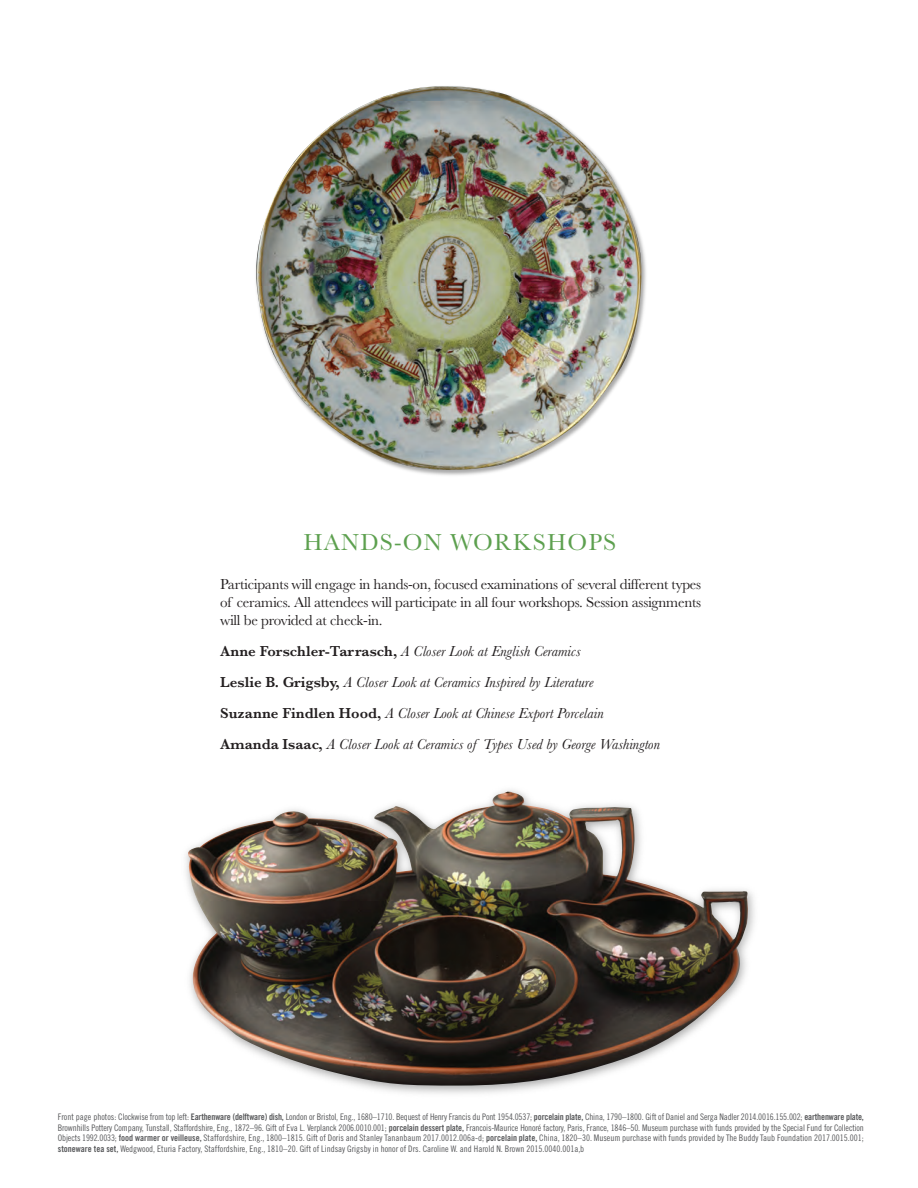
<style>
.page{position:relative;width:918px;height:1188px;background:#fff}
.page>*{position:absolute;margin:0;border:0;box-sizing:border-box;transform-origin:0 0}
.t1{font:24px "Baskerville";letter-spacing:.05em;color:#5da04f}
.t2{font:italic 15px/30.9px "Baskerville";color:#231f20}
.t3{font:15px/18px "Baskerville";letter-spacing:-.015em;color:#231f20;text-align:justify}
.t4{font:9px/10.8px "Trade Gothic Cond Eighteen";color:#57585a;text-align:justify}
.s1{font-weight:600;font-style:normal}
.s2{font-family:"Trade Gothic Bold Cond Twenty"}
</style>
<div class="page">
<img style="left:187px;top:791px;width:562px;height:295px">
<img style="left:256px;top:86px;width:386px;height:384px">
<h1 class="t1" style="left:303px;top:534px;width:314px">HANDS-ON WORKSHOPS</h1>
<h2 class="t3" style="left:220px;top:577px;width:483px">Participants will engage in hands-on, focused examinations of several different types of ceramics. All attendees will participate in all four workshops. Session assignments will be provided at check-in.</h2>
<p class="t2" style="left:220px;top:637px;width:441px"><span class="s1">Anne Forschler-Tarrasch,</span> A Closer Look at English Ceramics<br><span class="s1">Leslie B. Grigsby,</span> A Closer Look at Ceramics Inspired by Literature<br><span class="s1">Suzanne Findlen Hood,</span> A Closer Look at Chinese Export Porcelain <span class="s1">Amanda Isaac,</span> A Closer Look at Ceramics of Types Used by George Washington</p>
<p class="t4" style="left:58px;top:1112px;width:808px">Front page photos: Clockwise from top left: <span class="s2">Earthenware (delftware) dish,</span> London or Bristol, Eng., 1680–1710. Bequest of Henry Francis du Pont 1954.0537; <span class="s2">porcelain plate,</span> China, 1790–1800. Gift of Daniel and Serga Nadler 2014.0016.155.002; <span class="s2">earthenware plate, </span>Brownhills Pottery Company, Tunstall, Staffordshire, Eng., 1872–96. Gift of Eva L. Verplanck 2006.0010.001; <span class="s2">porcelain dessert plate,</span> Francois-Maurice Honoré factory, Paris, France, 1846–50. Museum purchase with funds provided by the Special Fund for Collection Objects 1992.0033; <span class="s2">food warmer or veilleuse,</span> Staffordshire, Eng., 1800–1815. Gift of Doris and Stanley Tananbaum 2017.0012.006a-d; <span class="s2">porcelain plate,</span> China, 1820–30. Museum purchase with funds provided by The Buddy Taub Foundation 2017.0015.001; <span class="s2">stoneware tea set,</span> Wedgwood, Eturia Factory, Staffordshire, Eng., 1810–20. Gift of Lindsay Grigsby in honor of Drs. Caroline W. and Harold N. Brown 2015.0040.001a,b</p>
</div>
